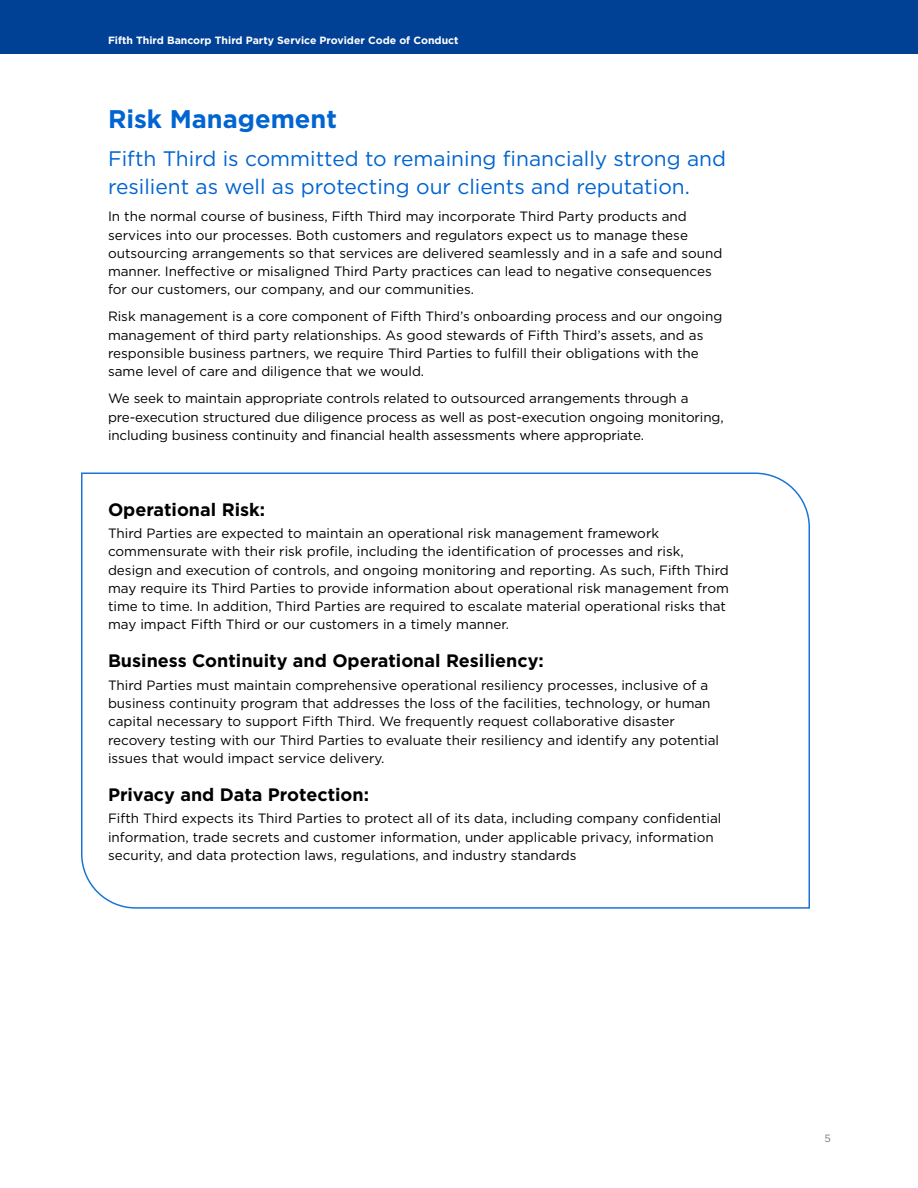
<style>
.page{position:relative;width:918px;height:1188px;background:#fff}
.page>*{position:absolute;margin:0;border:0;box-sizing:border-box;transform-origin:0 0}
.t1{font:700 25.5px "Gotham";color:#0064d1}
.t2{font:21px/28.3px "Gotham";color:#0064d1}
.t3{font:700 18px "Gotham";color:#000}
.t4{font:13.5px/18.3px "Gotham";color:#000}
.t5{font:700 10.5px "Gotham";color:#fff}
.t6{font:10.5px "Gotham";color:#797979}
</style>
<div class="page">
<div style="left:0;top:0;width:918px;height:54px;background:#004196"></div>
<svg style="left:81px;top:472px;width:729px;height:437px"></svg>
<p class="t5" style="left:108px;top:33px;width:352px">Fifth Third Bancorp Third Party Service Provider Code of Conduct</p>
<h2 class="t1" style="left:108px;top:102px;width:231px">Risk Management</h2>
<p class="t2" style="left:108px;top:144px;width:620px">Fifth Third is committed to remaining financially strong and resilient as well as protecting our clients and reputation.</p>
<p class="t4" style="left:108px;top:207px;width:616px">In the normal course of business, Fifth Third may incorporate Third Party products and services into our processes. Both customers and regulators expect us to manage these outsourcing arrangements so that services are delivered seamlessly and in a safe and sound manner. Ineffective or misaligned Third Party practices can lead to negative consequences for our customers, our company, and our communities.</p>
<p class="t4" style="left:108px;top:307px;width:616px">Risk management is a core component of Fifth Third’s onboarding process and our ongoing management of third party relationships. As good stewards of Fifth Third’s assets, and as responsible business partners, we require Third Parties to fulfill their obligations with the same level of care and diligence that we would.</p>
<p class="t4" style="left:108px;top:389px;width:617px">We seek to maintain appropriate controls related to outsourced arrangements through a pre-execution structured due diligence process as well as post-execution ongoing monitoring, including business continuity and financial health assessments where appropriate.</p>
<h3 class="t3" style="left:108px;top:497px;width:159px">Operational Risk:</h3>
<p class="t4" style="left:108px;top:524px;width:622px">Third Parties are expected to maintain an operational risk management framework commensurate with their risk profile, including the identification of processes and risk, design and execution of controls, and ongoing monitoring and reporting. As such, Fifth Third may require its Third Parties to provide information about operational risk management from time to time. In addition, Third Parties are required to escalate material operational risks that may impact Fifth Third or our customers in a timely manner.</p>
<h3 class="t3" style="left:108px;top:649px;width:437px">Business Continuity and Operational Resiliency:</h3>
<p class="t4" style="left:108px;top:676px;width:613px">Third Parties must maintain comprehensive operational resiliency processes, inclusive of a business continuity program that addresses the loss of the facilities, technology, or human capital necessary to support Fifth Third. We frequently request collaborative disaster recovery testing with our Third Parties to evaluate their resiliency and identify any potential issues that would impact service delivery.</p>
<h3 class="t3" style="left:108px;top:782px;width:263px">Privacy and Data Protection:</h3>
<p class="t4" style="left:108px;top:809px;width:615px">Fifth Third expects its Third Parties to protect all of its data, including company confidential information, trade secrets and customer information, under applicable privacy, information security, and data protection laws, regulations, and industry standards</p>
<p class="t6" style="left:825px;top:1132px;width:8px">5</p>
</div>
